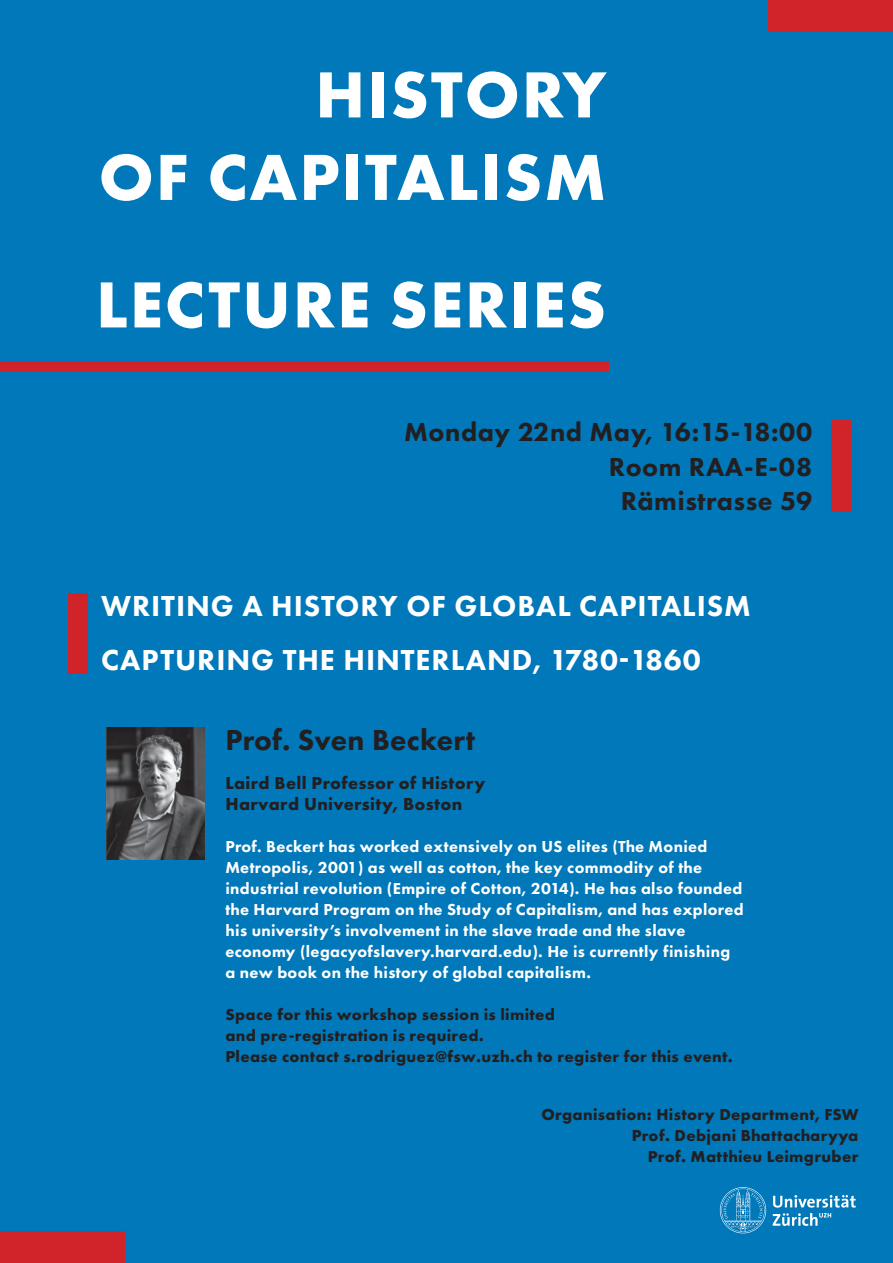
<style>
.page{position:relative;width:893px;height:1263px;background:#0078b9}
.page>*{position:absolute;margin:0;border:0;box-sizing:border-box;transform-origin:0 0}
.t1{font:700 67.5px "Futura PT";letter-spacing:.03em;color:#fff}
.t2{font:800 30px "Futura PT";letter-spacing:.03em;color:#fff}
.t3{font:800 30px "Futura PT";letter-spacing:.01em;color:#231f20}
.t4{font:800 27px "Futura PT";letter-spacing:.02em;color:#231f20}
.t5{font:700 18px "Futura PT";letter-spacing:.02em;color:#231f20}
.t6{font:800 16.5px/21px "Futura PT";letter-spacing:.02em;color:#fff}
.t7{font:700 16.5px/21px "Futura PT";letter-spacing:.02em;color:#231f20}
</style>
<div class="page">
<div style="left:831px;top:420px;width:19px;height:92px;background:#d1232a"></div>
<svg style="left:720px;top:1187px;width:136px;height:46px"></svg>
<div style="left:68px;top:593px;width:20px;height:81px;background:#d1232a"></div>
<div style="left:0;top:361px;width:608px;height:11px;background:#d1232a"></div>
<img style="left:106px;top:727px;width:98px;height:132px">
<div style="left:769px;top:0;width:124px;height:32px;background:#d1232a"></div>
<div style="left:0;top:1231px;width:124px;height:32px;background:#d1232a"></div>
<p class="t1" style="left:315px;top:51px;width:292px">HISTORY</p>
<p class="t1" style="left:99px;top:134px;width:509px">OF CAPITALISM</p>
<p class="t1" style="left:96px;top:261px;width:511px">LECTURE SERIES</p>
<p class="t4" style="left:404px;top:415px;width:409px">Monday 22nd May, 16:15-18:00</p>
<p class="t4" style="left:609px;top:450px;width:205px">Room RAA-E-08</p>
<p class="t4" style="left:621px;top:484px;width:193px">Rämistrasse 59</p>
<p class="t2" style="left:101px;top:587px;width:651px">WRITING A HISTORY OF GLOBAL CAPITALISM</p>
<p class="t2" style="left:101px;top:641px;width:601px">CAPTURING THE HINTERLAND, 1780-1860</p>
<p class="t3" style="left:225px;top:721px;width:251px">Prof. Sven Beckert</p>
<p class="t5" style="left:225px;top:771px;width:261px">Laird Bell Professor of History</p>
<p class="t5" style="left:225px;top:792px;width:239px">Harvard University, Boston</p>
<p class="t6" style="left:225px;top:836px;width:520px">Prof. Beckert has worked extensively on US elites (The Monied Metropolis, 2001) as well as cotton, the key commodity of the industrial revolution (Empire of Cotton, 2014). He has also founded the Harvard Program on the Study of Capitalism, and has explored his university’s involvement in the slave trade and the slave economy (legacyofslavery.harvard.edu). He is currently finishing a new book on the history of global capitalism.</p>
<p class="t7" style="left:225px;top:1004px;width:331px">Space for this workshop session is limited and pre-registration is required.</p>
<p class="t7" style="left:225px;top:1046px;width:509px">Please contact s.rodriguez@fsw.uzh.ch to register for this event.</p>
<p class="t7" style="left:541px;top:1104px;width:318px">Organisation: History Department, FSW</p>
<p class="t7" style="left:632px;top:1125px;width:228px">Prof. Debjani Bhattacharyya</p>
<p class="t7" style="left:648px;top:1146px;width:212px">Prof. Matthieu Leimgruber</p>
</div>
